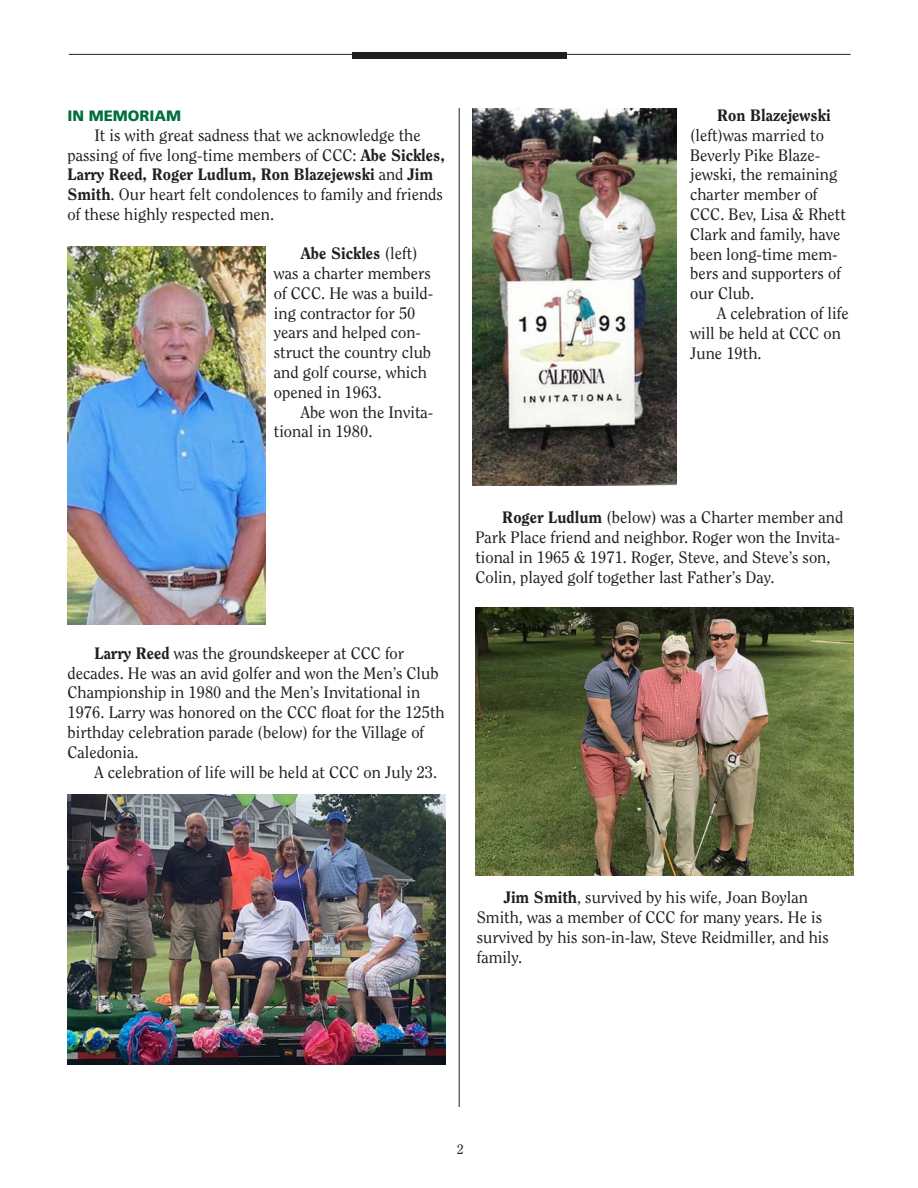
<style>
.page{position:relative;width:918px;height:1188px;background:#fff}
.page>*{position:absolute;margin:0;border:0;box-sizing:border-box;transform-origin:0 0}
.t1{font:16.5px/19.8px "Clearface";color:#231f20}
.t2{font:800 16.5px "Clearface";color:#231f20}
.t3{font:900 15px "Frutiger";color:#006f3c}
.t4{font:13.5px "Clearface";color:#231f20}
.s1{font-weight:800}
</style>
<div class="page">
<hr style="left:69px;top:54px;width:781px;height:1px;background:#231f20">
<div style="left:352px;top:52px;width:215px;height:6px;background:#231f20"></div>
<hr style="left:459px;top:108px;width:1px;height:999px;background:#231f20">
<img style="left:68px;top:246px;width:198px;height:378px">
<img style="left:68px;top:795px;width:378px;height:269px">
<img style="left:473px;top:108px;width:204px;height:378px">
<img style="left:475px;top:608px;width:378px;height:267px">
<p class="t3" style="left:68px;top:107px;width:115px">IN MEMORIAM</p>
<p class="t1" style="left:68px;top:125px;width:379px;text-indent:27px">It is with great sadness that we acknowledge the passing of five long-time members of CCC: <span class="s1">Abe Sickles, Larry Reed, Roger Ludlum, Ron Blazejewski</span> and <span class="s1">Jim Smith</span>. Our heart felt condolences to family and friends of these highly respected men.</p>
<p class="t1" style="left:274px;top:243px;width:161px;text-indent:27px"><span class="s1">Abe Sickles</span> (left) was a charter members of CCC. He was a build&shy;ing contractor for 50 years and helped con&shy;struct the country club and golf course, which opened in 1963.</p>
<p class="t1" style="left:274px;top:402px;width:161px;text-indent:27px">Abe won the Invita&shy;tional in 1980.</p>
<p class="t1" style="left:67px;top:643px;width:379px;text-indent:27px"><span class="s1">Larry Reed</span> was the groundskeeper at CCC for decades. He was an avid golfer and won the Men’s Club Championship in 1980 and the Men’s Invitational in 1976. Larry was honored on the CCC float for the 125th birthday celebration parade (below) for the Village of Caledonia.</p>
<p class="t1" style="left:94px;top:762px;width:344px">A celebration of life will be held at CCC on July 23.</p>
<p class="t2" style="left:717px;top:105px;width:115px">Ron Blazejewski</p>
<p class="t1" style="left:690px;top:125px;width:157px">(left)was married to<br>Beverly Pike Blaze&shy;jewski, the remaining charter member of<br>CCC. Bev, Lisa &amp; Rhett<br>Clark and family, have been long-time mem&shy;bers and supporters of our Club.</p>
<p class="t1" style="left:690px;top:303px;width:160px;text-indent:27px">A celebration of life will be held at CCC on<br>June 19th.</p>
<p class="t1" style="left:475px;top:507px;width:369px;text-indent:27px"><span class="s1">Roger Ludlum</span> (below) was a Charter member and Park Place friend and neighbor. Roger won the Invita&shy;tional in 1965 &amp; 1971. Roger, Steve, and Steve’s son, Colin, played golf together last Father’s Day.</p>
<p class="t1" style="left:477px;top:887px;width:354px;text-indent:27px"><span class="s1">Jim Smith</span>, survived by his wife, Joan Boylan Smith, was a member of CCC for many years. He is survived by his son-in-law, Steve Reidmiller, and his family.</p>
<p class="t4" style="left:457px;top:1141px;width:8px">2</p>
</div>
